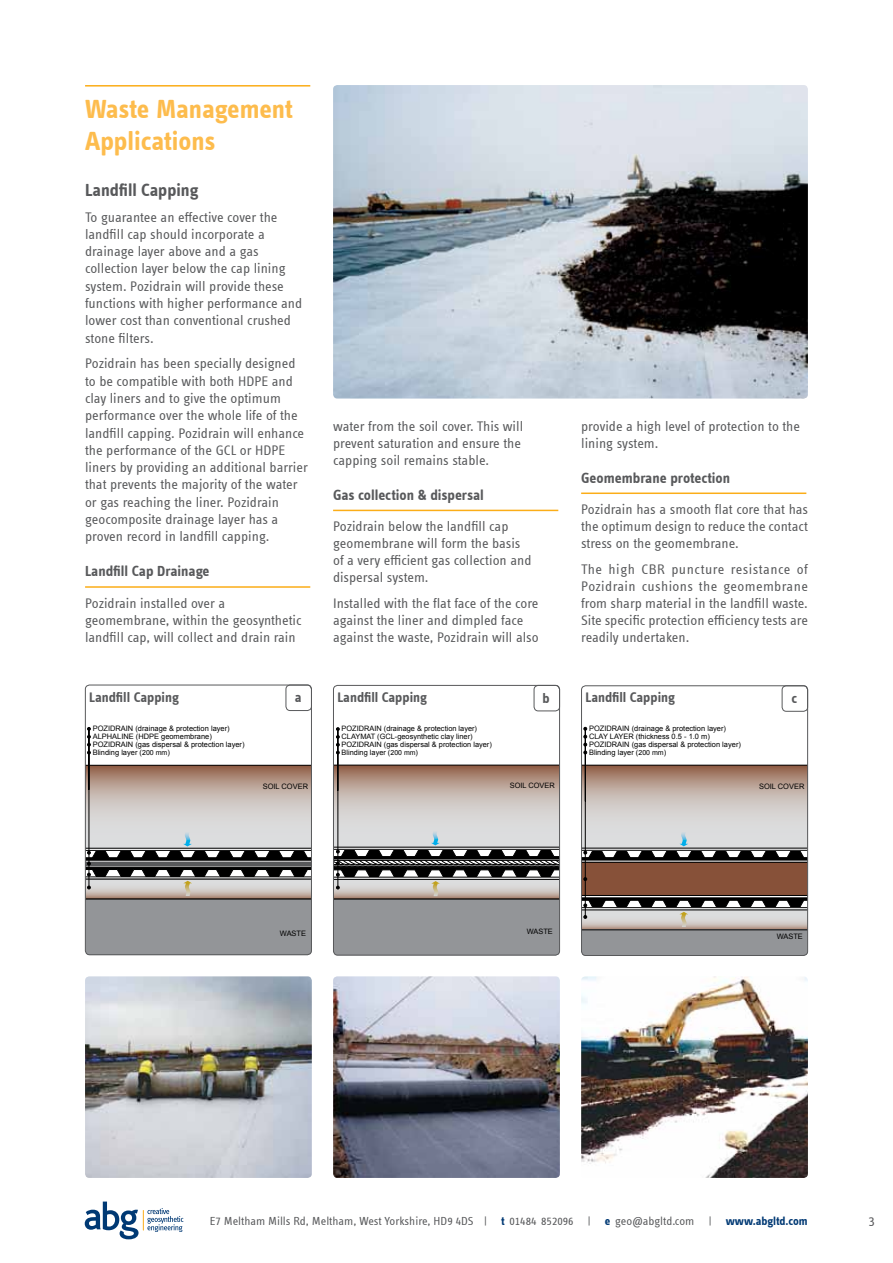
<style>
.page{position:relative;width:893px;height:1263px;background:#fff}
.page>*{position:absolute;margin:0;border:0;box-sizing:border-box;transform-origin:0 0}
.t1{font:700 27px/32.4px "Info Text Offc";color:#fdbc4d}
.t2{font:700 18px "Info Text Offc";color:#58595b}
.t3{font:700 15px "Info Text Offc";color:#58595b}
.t4{font:14.25px/17.2px "Info Text Offc";color:#58595b}
.t5{font:700 14.25px "Info Text Offc";color:#58595b}
.t6{font:12px "Info Text Offc";color:#58595b}
.t7{font:7.5px/7.9px "Arial";color:#000}
.t8{font:7.35px/7.8px "Arial";color:#000}
.s1{font-size:7.05px}
.s2{font-size:6.9px}
.s3{font-weight:700;color:#003974}
</style>
<div class="page">
<hr style="left:89px;top:729px;width:1px;height:158px;background:#000">
<svg style="left:87px;top:727px;width:4px;height:27px"></svg>
<svg style="left:85px;top:765px;width:226px;height:190px;background:#a39d9b"></svg>
<img style="left:85px;top:976px;width:227px;height:202px">
<img style="left:333px;top:976px;width:227px;height:202px">
<img style="left:581px;top:976px;width:227px;height:202px">
<hr style="left:85px;top:85px;width:225px;height:2px;background:#fbad18">
<hr style="left:85px;top:586px;width:225px;height:2px;background:#fbad18">
<hr style="left:581px;top:492px;width:225px;height:2px;background:#fbad18">
<hr style="left:333px;top:510px;width:225px;height:1px;background:#fbad18">
<img style="left:333px;top:85px;width:475px;height:314px">
<div style="left:286px;top:685px;width:26px;height:26px;border:1px solid #58595b;border-radius:4px"></div>
<hr style="left:338px;top:730px;width:1px;height:158px;background:#000">
<svg style="left:336px;top:727px;width:3px;height:27px"></svg>
<svg style="left:334px;top:765px;width:226px;height:190px;background:#a29c9a"></svg>
<div style="left:534px;top:685px;width:26px;height:26px;border:1px solid #58595b;border-radius:4px"></div>
<div style="left:333px;top:685px;width:227px;height:270px;border:1px solid #58595b;border-radius:4px"></div>
<hr style="left:585px;top:729px;width:1px;height:188px;background:#000">
<svg style="left:584px;top:727px;width:3px;height:27px"></svg>
<svg style="left:583px;top:765px;width:223px;height:189px;background:#a2938c"></svg>
<div style="left:782px;top:685px;width:26px;height:27px;border:1px solid #58595b;border-radius:4px"></div>
<div style="left:581px;top:685px;width:227px;height:271px;border:1px solid #58595b;border-radius:4px"></div>
<svg style="left:85px;top:1201px;width:98px;height:38px"></svg>
<div style="left:85px;top:685px;width:227px;height:270px;border:1px solid #58595b;border-radius:4px"></div>
<h1 class="t1" style="left:85px;top:93px;width:209px">Waste Management<br>Applications</h1>
<p class="t2" style="left:85px;top:179px;width:115px">Landfill Capping</p>
<p class="t4" style="left:85px;top:208px;width:219px">To guarantee an effective cover the landfill cap should incorporate a drainage layer above and a gas collection layer below the cap lining system. Pozidrain will provide these functions with higher performance and lower cost than conventional crushed stone filters.</p>
<p class="t4" style="left:85px;top:355px;width:224px">Pozidrain has been specially designed to be compatible with both HDPE and clay liners and to give the optimum performance over the whole life of the landfill capping. Pozidrain will enhance the performance of the GCL or HDPE liners by providing an additional barrier that prevents the majority of the water or gas reaching the liner. Pozidrain geocomposite drainage layer has a proven record in landfill capping.</p>
<p class="t3" style="left:85px;top:563px;width:126px">Landfill Cap Drainage</p>
<p class="t4" style="left:85px;top:594px;width:218px">Pozidrain installed over a geomembrane, within the geosynthetic landfill cap, will collect and drain rain</p>
<p class="t4" style="left:333px;top:417px;width:192px">water from the soil cover. This will prevent saturation and ensure the capping soil remains stable.</p>
<p class="t3" style="left:333px;top:486px;width:152px">Gas collection &amp; dispersal</p>
<p class="t4" style="left:333px;top:518px;width:200px">Pozidrain below the landfill cap geomembrane will form the basis of a very efficient gas collection and dispersal system.</p>
<p class="t4" style="left:333px;top:595px;width:207px">Installed with the flat face of the core against the liner and dimpled face against the waste, Pozidrain will also</p>
<p class="t4" style="left:581px;top:417px;width:220px">provide a high level of protection to the lining system.</p>
<p class="t3" style="left:581px;top:469px;width:150px">Geomembrane protection</p>
<p class="t4" style="left:581px;top:500px;width:228px;text-align:justify">Pozidrain has a smooth flat core that has the optimum design to reduce the contact stress on the geomembrane.</p>
<p class="t4" style="left:581px;top:560px;width:228px;text-align:justify">The high CBR puncture resistance of Pozidrain cushions the geomembrane from sharp material in the landfill waste.<br>Site specific protection efficiency tests are readily undertaken.</p>
<p class="t5" style="left:89px;top:689px;width:91px">Landfill Capping</p>
<p class="t5" style="left:295px;top:689px;width:8px">a</p>
<p class="t5" style="left:337px;top:689px;width:91px">Landfill Capping</p>
<p class="t5" style="left:543px;top:690px;width:9px">b</p>
<p class="t5" style="left:585px;top:689px;width:91px">Landfill Capping</p>
<p class="t5" style="left:791px;top:690px;width:7px">c</p>
<p class="t7" style="left:93px;top:725px;width:138px">POZIDRAIN (drainage &amp; protection layer)</p>
<p class="t7" style="left:93px;top:733px;width:153px">ALPHALINE (HDPE geomembrane)<br>POZIDRAIN (gas dispersal &amp; protection layer)<br>Blinding layer (<span class="s1">200 mm</span>)</p>
<p class="t8" style="left:342px;top:725px;width:137px">POZIDRAIN (drainage &amp; protection layer)</p>
<p class="t8" style="left:342px;top:733px;width:152px">CLAYMAT (GCL-geosynthetic clay liner)<br>POZIDRAIN (gas dispersal &amp; protection layer)<br>Blinding layer (<span class="s2">200 mm</span>)</p>
<p class="t7" style="left:589px;top:725px;width:138px">POZIDRAIN (drainage &amp; protection layer)</p>
<p class="t7" style="left:589px;top:732px;width:153px">CLAY LAYER (thickness 0.5 - 1.0 m)<br>POZIDRAIN (gas dispersal &amp; protection layer)<br>Blinding layer (<span class="s1">200 mm</span>)</p>
<p class="t7" style="left:263px;top:782px;width:47px">SOIL COVER</p>
<p class="t8" style="left:510px;top:782px;width:46px">SOIL COVER</p>
<p class="t7" style="left:759px;top:782px;width:47px">SOIL COVER</p>
<p class="t7" style="left:280px;top:929px;width:28px">WASTE</p>
<p class="t8" style="left:527px;top:928px;width:28px">WASTE</p>
<p class="t7" style="left:777px;top:932px;width:28px">WASTE</p>
<p class="t6" style="left:210px;top:1215px;width:599px">E7 Meltham Mills Rd, Meltham, West Yorkshire, HD9 4DS | <span class="s3">t</span> 01484 852096 | <span class="s3">e</span> geo@abgltd.com | <span class="s3">www.abgltd.com</span></p>
<p class="t4" style="left:868px;top:1213px;width:8px">3</p>
</div>
